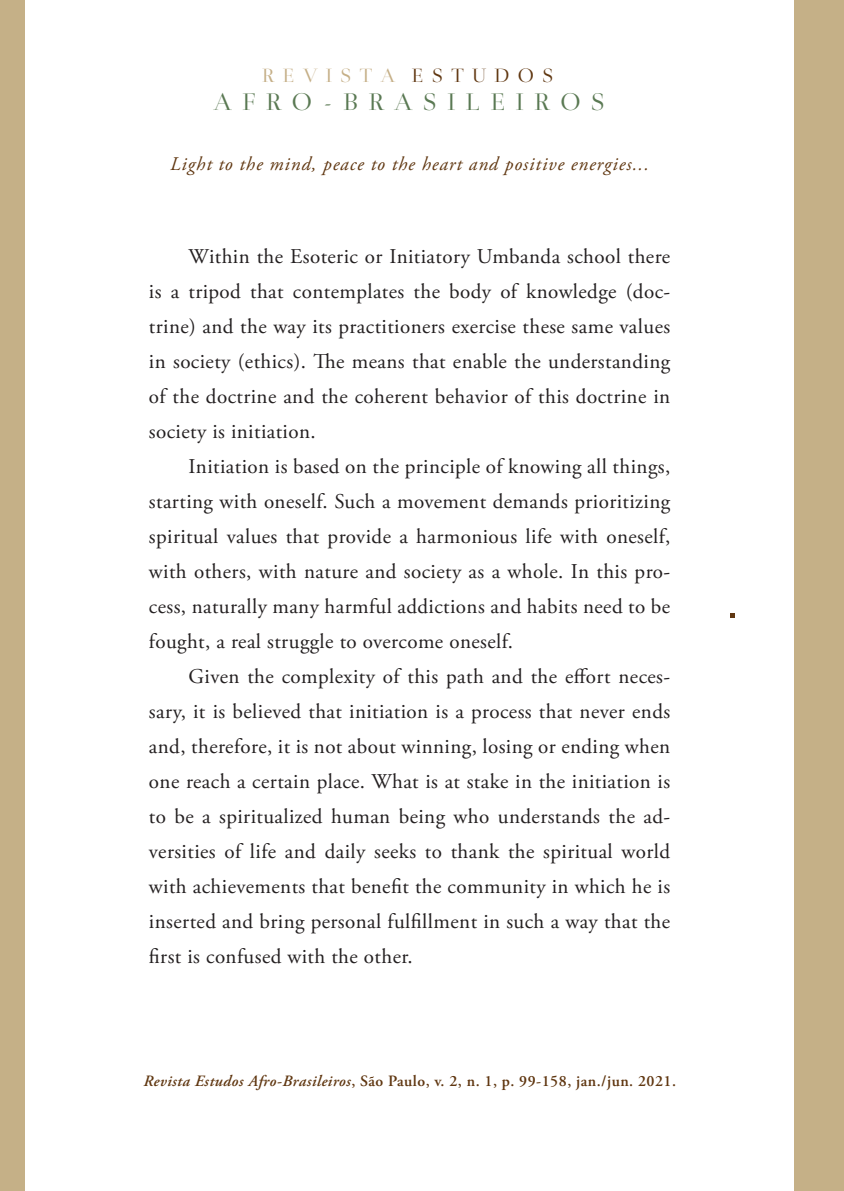
<style>
.page{position:relative;width:844px;height:1191px;background:#fff}
.page>*{position:absolute;margin:0;border:0;box-sizing:border-box;transform-origin:0 0}
.t1{font:25.55px "Medio";letter-spacing:.415em;color:#5a7953}
.t2{font:21px/35px "Adobe Garamond Pro";letter-spacing:.02em;color:#231f20;text-align:justify}
.t3{font:20.47px "Medio";letter-spacing:.415em;color:#c5af87}
.t4{font:italic 19.25px "Adobe Garamond Pro";letter-spacing:.05em;color:#603711}
.t5{font:600 15.75px "Adobe Garamond Pro";letter-spacing:.03em;color:#603711}
.s1{color:#603711}
.s2{font-style:italic}
</style>
<div class="page">
<svg style="left:730px;top:613px;width:4px;height:4px"></svg>
<div style="left:794px;top:0;width:49px;height:1191px;background:#c5b087"></div>
<div style="left:0;top:0;width:25px;height:1191px;background:#c5b087"></div>
<p class="t3" style="left:262px;top:67px;width:293px">REVISTA <span class="s1">ESTUDOS</span></p>
<p class="t1" style="left:214px;top:92px;width:392px">AFRO-BRASILEIROS</p>
<p class="t4" style="left:170px;top:152px;width:480px">Light to the mind, peace to the heart and positive energies...</p>
<p class="t2" style="left:149px;top:239px;width:522px;text-indent:40px">Within the Esoteric or Initiatory Umbanda school there is a tripod that contemplates the body of knowledge (doc&shy;trine) and the way its practitioners exercise these same values in society (ethics). The means that enable the understanding of the doctrine and the coherent behavior of this doctrine in society is initiation.</p>
<p class="t2" style="left:149px;top:449px;width:522px;text-indent:40px">Initiation is based on the principle of knowing all things, starting with oneself. Such a movement demands prioritizing spiritual values that provide a harmonious life with oneself, with others, with nature and society as a whole. In this pro&shy;cess, naturally many harmful addictions and habits need to be fought, a real struggle to overcome oneself.</p>
<p class="t2" style="left:149px;top:659px;width:522px;text-indent:40px">Given the complexity of this path and the effort neces&shy;sary, it is believed that initiation is a process that never ends and, therefore, it is not about winning, losing or ending when one reach a certain place. What is at stake in the initiation is to be a spiritualized human being who understands the ad&shy;versities of life and daily seeks to thank the spiritual world with achievements that benefit the community in which he is inserted and bring personal fulfillment in such a way that the first is confused with the other.</p>
<p class="t5" style="left:143px;top:1071px;width:534px"><span class="s2">Revista Estudos Afro-Brasileiros</span>, São Paulo, v. 2, n. 1, p. 99-158, jan./jun. 2021.</p>
</div>
